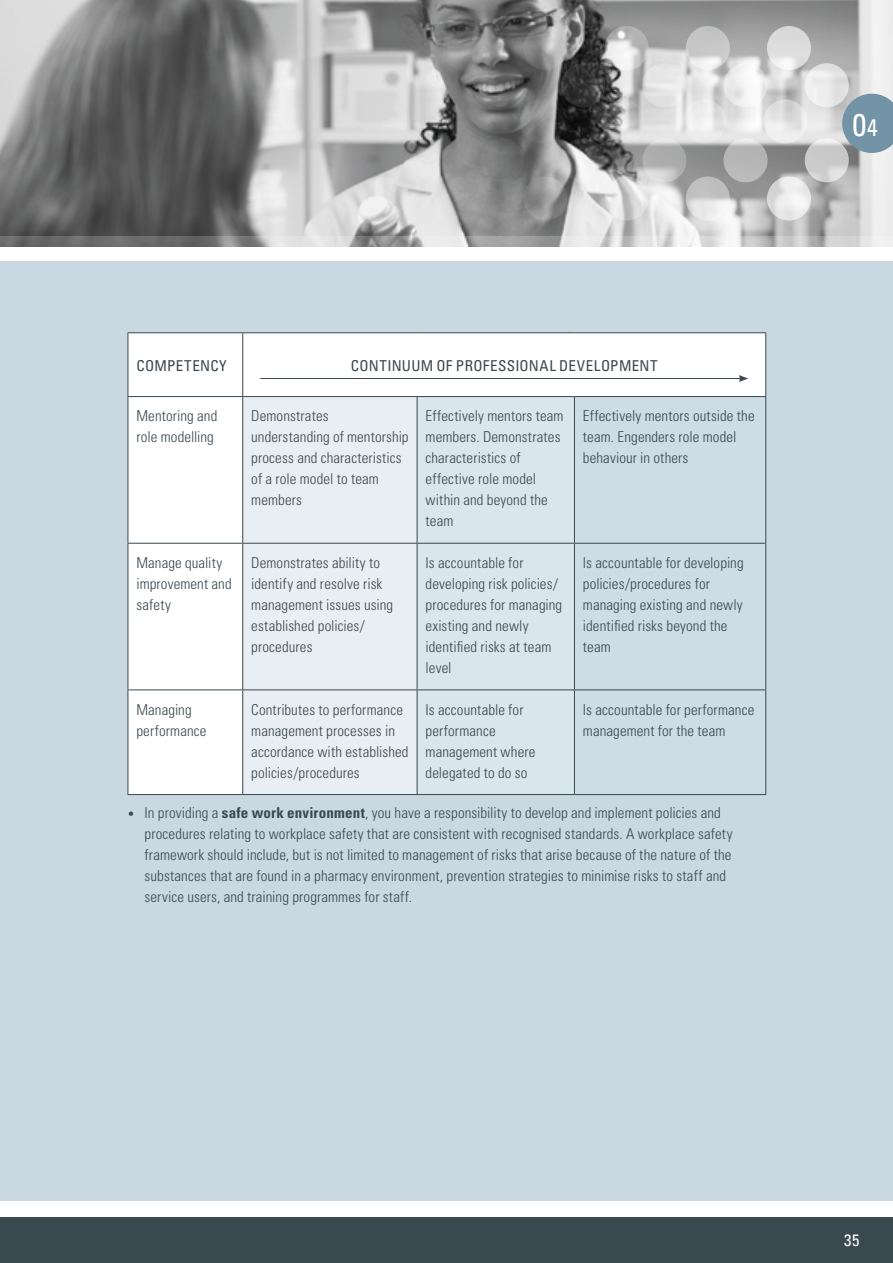
<style>
.page{position:relative;width:893px;height:1263px;background:#fff}
.page>*{position:absolute;margin:0;border:0;box-sizing:border-box;transform-origin:0 0}
.t1{font:condensed 31.5px "Univers";color:#fff}
.t2{font:condensed 16.5px "Univers";color:#fff}
.t3{font:300 condensed 15px/21px "Univers";letter-spacing:.01em;color:#3a484f}
.t4{font:condensed 15px "Univers";letter-spacing:.025em;color:#3a484f}
.s1{font-size:12px}
.s2{font-weight:700}
.s3{font-size:24px}
</style>
<div class="page">
<div style="left:0;top:1217px;width:893px;height:46px;background:#3a484f"></div>
<div style="left:0;top:261px;width:893px;height:940px;background:#cad8e2"></div>
<div style="left:129px;top:333px;width:636px;height:461px;background:#fff"></div>
<div style="left:243px;top:397px;width:174px;height:397px;background:#e8eff4"></div>
<div style="left:418px;top:397px;width:156px;height:397px;background:#dae6ed"></div>
<svg style="left:575px;top:397px;width:190px;height:397px"></svg>
<hr style="left:128px;top:332px;width:115px;height:1px;background:#3a484f">
<hr style="left:128px;top:333px;width:1px;height:63px;background:#3a484f">
<hr style="left:243px;top:332px;width:174px;height:1px;background:#3a484f">
<hr style="left:242px;top:333px;width:1px;height:63px;background:#3a484f">
<hr style="left:417px;top:332px;width:157px;height:1px;background:#3a484f">
<hr style="left:574px;top:332px;width:192px;height:1px;background:#3a484f">
<hr style="left:765px;top:333px;width:1px;height:63px;background:#3a484f">
<hr style="left:128px;top:396px;width:115px;height:1px;background:#3a484f">
<hr style="left:128px;top:397px;width:1px;height:146px;background:#3a484f">
<hr style="left:243px;top:396px;width:174px;height:1px;background:#3a484f">
<hr style="left:242px;top:397px;width:1px;height:146px;background:#3a484f">
<hr style="left:417px;top:396px;width:157px;height:1px;background:#3a484f">
<hr style="left:417px;top:397px;width:1px;height:146px;background:#3a484f">
<hr style="left:574px;top:396px;width:192px;height:1px;background:#3a484f">
<hr style="left:574px;top:397px;width:1px;height:146px;background:#3a484f">
<hr style="left:765px;top:397px;width:1px;height:146px;background:#3a484f">
<hr style="left:128px;top:543px;width:115px;height:1px;background:#3a484f">
<hr style="left:128px;top:544px;width:1px;height:145px;background:#3a484f">
<hr style="left:243px;top:543px;width:174px;height:1px;background:#3a484f">
<hr style="left:242px;top:544px;width:1px;height:145px;background:#3a484f">
<hr style="left:417px;top:543px;width:157px;height:1px;background:#3a484f">
<hr style="left:417px;top:544px;width:1px;height:145px;background:#3a484f">
<hr style="left:574px;top:543px;width:192px;height:1px;background:#3a484f">
<hr style="left:574px;top:544px;width:1px;height:145px;background:#3a484f">
<hr style="left:765px;top:544px;width:1px;height:145px;background:#3a484f">
<hr style="left:128px;top:689px;width:115px;height:1px;background:#3a484f">
<hr style="left:128px;top:690px;width:1px;height:104px;background:#3a484f">
<hr style="left:243px;top:689px;width:174px;height:1px;background:#3a484f">
<hr style="left:242px;top:690px;width:1px;height:104px;background:#3a484f">
<hr style="left:417px;top:689px;width:157px;height:1px;background:#3a484f">
<hr style="left:417px;top:690px;width:1px;height:104px;background:#3a484f">
<hr style="left:574px;top:689px;width:192px;height:1px;background:#3a484f">
<hr style="left:574px;top:690px;width:1px;height:104px;background:#3a484f">
<hr style="left:765px;top:690px;width:1px;height:104px;background:#3a484f">
<hr style="left:128px;top:794px;width:115px;height:1px;background:#3a484f">
<hr style="left:243px;top:794px;width:174px;height:1px;background:#3a484f">
<hr style="left:417px;top:794px;width:157px;height:1px;background:#3a484f">
<hr style="left:574px;top:794px;width:192px;height:1px;background:#3a484f">
<hr style="left:260px;top:378px;width:481px;height:1px;background:#3a484f">
<svg style="left:739px;top:375px;width:9px;height:7px"></svg>
<img style="left:0;top:0;width:893px;height:236px">
<svg style="left:0;top:236px;width:893px;height:11px;background:#afafaf"></svg>
<svg style="left:805px;top:138px;width:44px;height:44px"></svg>
<svg style="left:767px;top:177px;width:44px;height:44px;fill:#ebecec"></svg>
<svg style="left:767px;top:26px;width:44px;height:44px;background:#dededf"></svg>
<div style="left:805px;top:63px;width:44px;height:44px;background:linear-gradient(to right,#f5f5f5,#dbdbdc);border-radius:50%"></div>
<svg style="left:601px;top:99px;width:44px;height:44px;background:#ababac"></svg>
<svg style="left:561px;top:138px;width:44px;height:44px"></svg>
<svg style="left:523px;top:177px;width:44px;height:44px;background:#919292"></svg>
<svg style="left:523px;top:26px;width:44px;height:44px;background:#9c9c9d"></svg>
<svg style="left:561px;top:63px;width:44px;height:44px;background:#383838"></svg>
<svg style="left:520px;top:99px;width:44px;height:44px;background:#848485"></svg>
<svg style="left:480px;top:138px;width:44px;height:44px;background:#747475"></svg>
<svg style="left:442px;top:177px;width:44px;height:44px;background:#a0a0a1"></svg>
<svg style="left:442px;top:26px;width:44px;height:44px;background:#868687"></svg>
<svg style="left:480px;top:63px;width:44px;height:44px;background:#6f6f70"></svg>
<svg style="left:682px;top:99px;width:44px;height:44px;fill:#ececec"></svg>
<svg style="left:642px;top:138px;width:44px;height:44px;background:#bababa"></svg>
<svg style="left:605px;top:177px;width:44px;height:44px"></svg>
<svg style="left:605px;top:26px;width:44px;height:44px"></svg>
<div style="left:642px;top:63px;width:44px;height:44px;background:#e6e6e6;border-radius:50%"></div>
<svg style="left:763px;top:99px;width:44px;height:44px"></svg>
<svg style="left:723px;top:138px;width:45px;height:44px;background:#b9b9ba"></svg>
<svg style="left:686px;top:177px;width:44px;height:44px;background:#d4d4d4"></svg>
<svg style="left:686px;top:26px;width:44px;height:44px;background:#cecfcf"></svg>
<svg style="left:723px;top:63px;width:45px;height:44px;fill:#f2f2f2"></svg>
<svg style="left:842px;top:94px;width:51px;height:59px;background:#809bab"></svg>
<p class="t4" style="left:136px;top:356px;width:92px">COMPETENCY</p>
<p class="t4" style="left:351px;top:356px;width:308px">CONTINUUM OF PROFESSIONAL DEVELOPMENT</p>
<p class="t3" style="left:136px;top:405px;width:82px">Mentoring and role modelling</p>
<p class="t3" style="left:251px;top:405px;width:159px">Demonstrates understanding of mentorship process and characteristics of a role model to team members</p>
<p class="t3" style="left:426px;top:405px;width:139px">Effectively mentors team members. Demonstrates characteristics of effective role model within and beyond the team</p>
<p class="t3" style="left:583px;top:405px;width:173px">Effectively mentors outside the team. Engenders role model behaviour in others</p>
<p class="t3" style="left:136px;top:552px;width:97px">Manage quality improvement and safety</p>
<p class="t3" style="left:251px;top:552px;width:143px">Demonstrates ability to identify and resolve risk management issues using established policies/ procedures</p>
<p class="t3" style="left:426px;top:552px;width:138px">Is accountable for developing risk policies/ procedures for managing existing and newly identified risks at team level</p>
<p class="t3" style="left:583px;top:552px;width:162px">Is accountable for developing policies/procedures for managing existing and newly identified risks beyond the team</p>
<p class="t3" style="left:136px;top:699px;width:72px">Managing performance</p>
<p class="t3" style="left:251px;top:699px;width:159px">Contributes to performance management processes in accordance with established policies/procedures</p>
<p class="t3" style="left:426px;top:699px;width:111px">Is accountable for performance management where delegated to do so</p>
<p class="t3" style="left:583px;top:699px;width:173px">Is accountable for performance management for the team</p>
<p class="t3" style="left:145px;top:803px;width:589px;text-indent:-17px"><span class="s1">•</span> In providing a <span class="s2">safe work environment</span>, you have a responsibility to develop and implement policies and procedures relating to workplace safety that are consistent with recognised standards. A workplace safety framework should include, but is not limited to management of risks that arise because of the nature of the substances that are found in a pharmacy environment, prevention strategies to minimise risks to staff and service users, and training programmes for staff.</p>
<h1 class="t1" style="left:852px;top:105px;width:27px">0<span class="s3">4</span></h1>
<p class="t2" style="left:844px;top:1230px;width:17px">35</p>
</div>
